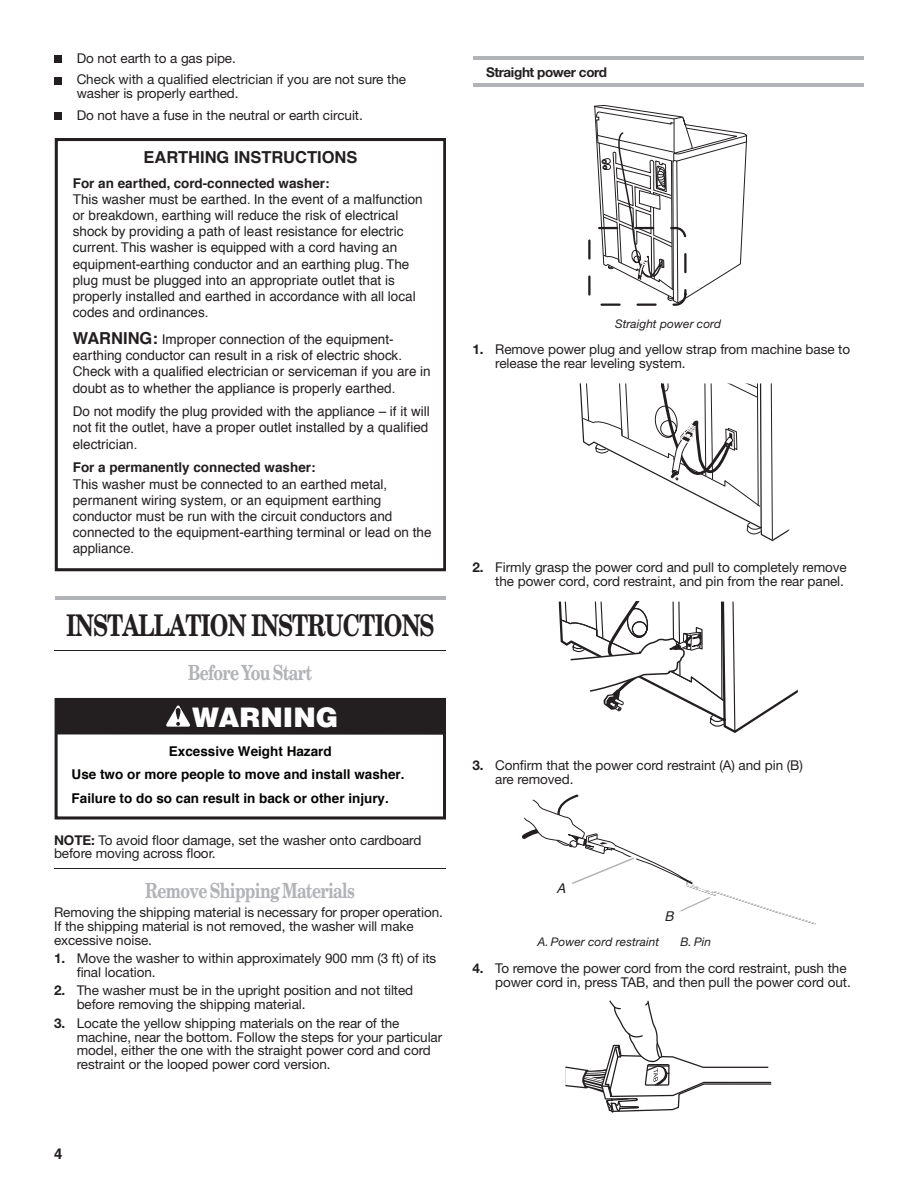
<style>
.page{position:relative;width:918px;height:1188px;background:#fff}
.page>*{position:absolute;margin:0;border:0;box-sizing:border-box;transform-origin:0 0}
.t1{font:700 29.85px "New Century Schlbk";letter-spacing:-.035em;color:#231f20;scale:.75 1}
.t2{font:900 27px "Helvetica";color:#fff}
.t3{font:700 20.85px "New Century Schlbk";letter-spacing:-.04em;color:#b2b3b7;scale:.76 1}
.t4{font:700 16.5px "Helvetica";color:#231f20}
.t5{font:700 15px "Helvetica";color:#231f20}
.t6{font:13.5px/13.8px "Helvetica Neue";letter-spacing:-.005em;color:#231f20}
.t7{font:13.5px/16.2px "Helvetica";color:#231f20}
.t8{font:700 13.5px/23.2px "Helvetica";color:#040503}
.t9{font:700 13.5px "Helvetica";color:#231f20}
.t10{font:700 13.5px "Helvetica Neue";letter-spacing:-.025em;color:#231f20}
.t11{font:italic 13.5px "Helvetica";color:#231f20}
.t12{font:italic 11.85px "Helvetica Neue";letter-spacing:.005em;color:#231f20}
.s1{font-weight:700;font-size:16.5px}
.s2{font-weight:700}
</style>
<div class="page">
<div style="left:54px;top:56px;width:8px;height:7px;background:#231f20"></div>
<div style="left:54px;top:77px;width:8px;height:7px;background:#231f20"></div>
<div style="left:54px;top:112px;width:8px;height:8px;background:#231f20"></div>
<hr style="left:57px;top:596px;width:389px;height:3px;background:#b2b3b7">
<hr style="left:55px;top:651px;width:391px;height:1px;background:#231f20">
<hr style="left:55px;top:868px;width:391px;height:1px;background:#231f20">
<hr style="left:475px;top:56px;width:389px;height:3px;background:#b2b3b7">
<hr style="left:475px;top:83px;width:389px;height:3px;background:#b2b3b7">
<div style="left:55px;top:138px;width:391px;height:433px;border:3px solid #231f20"></div>
<div style="left:55px;top:698px;width:391px;height:122px;border:3px solid #231f20"></div>
<div style="left:56px;top:698px;width:388px;height:37px;background:#231f20"></div>
<svg style="left:166px;top:705px;width:24px;height:22px"></svg>
<div style="left:588px;top:227px;width:99px;height:79px;border:2px dashed #231f20;border-radius:10px"></div>
<svg style="left:593px;top:105px;width:155px;height:201px"></svg>
<svg style="left:579px;top:383px;width:211px;height:159px"></svg>
<svg style="left:558px;top:602px;width:240px;height:131px"></svg>
<svg style="left:522px;top:794px;width:294px;height:131px"></svg>
<svg style="left:565px;top:1000px;width:207px;height:113px"></svg>
<p class="t6" style="left:77px;top:47px;width:331px;line-height:21.5px">Do not earth to a gas pipe.<br>Check with a qualified electrician if you are not sure the</p>
<p class="t6" style="left:77px;top:83px;width:288px;line-height:21.3px">washer is properly earthed.<br>Do not have a fuse in the neutral or earth circuit.</p>
<p class="t4" style="left:144px;top:144px;width:215px">EARTHING INSTRUCTIONS</p>
<p class="t9" style="left:73px;top:172px;width:258px">For an earthed, cord-connected washer:</p>
<p class="t7" style="left:73px;top:191px;width:351px">This washer must be earthed. In the event of a malfunction or breakdown, earthing will reduce the risk of electrical shock by providing a path of least resistance for electric current. This washer is equipped with a cord having an equipment-earthing conductor and an earthing plug. The plug must be plugged into an appropriate outlet that is properly installed and earthed in accordance with all local codes and ordinances.</p>
<p class="t7" style="left:73px;top:332px;width:360px"><span class="s1">WARNING:</span> Improper connection of the equipment&shy;earthing conductor can result in a risk of electric shock.<br>Check with a qualified electrician or serviceman if you are in doubt as to whether the appliance is properly earthed.</p>
<p class="t7" style="left:73px;top:404px;width:358px;text-align:justify">Do not modify the plug provided with the appliance – if it will not fit the outlet, have a proper outlet installed by a qualified electrician.</p>
<p class="t9" style="left:73px;top:457px;width:244px">For a permanently connected washer:</p>
<p class="t7" style="left:73px;top:476px;width:360px">This washer must be connected to an earthed metal, permanent wiring system, or an equipment earthing conductor must be run with the circuit conductors and connected to the equipment-earthing terminal or lead on the appliance.</p>
<h1 class="t1" style="left:66px;top:606px;width:493px">INSTALLATION INSTRUCTIONS</h1>
<h3 class="t3" style="left:188px;top:659px;width:165px">Before You Start</h3>
<h2 class="t2" style="left:192px;top:699px;width:148px">WARNING</h2>
<p class="t8" style="left:72px;top:740px;width:335px;text-indent:97px">Excessive Weight Hazard<br>Use two or more people to move and install washer.<br>Failure to do so can result in back or other injury.</p>
<p class="t6" style="left:54px;top:833px;width:369px"><span class="s2">NOTE:</span> To avoid floor damage, set the washer onto cardboard before moving across floor.</p>
<h3 class="t3" style="left:145px;top:877px;width:278px">Remove Shipping Materials</h3>
<p class="t6" style="left:54px;top:905px;width:390px">Removing the shipping material is necessary for proper operation.<br>If the shipping material is not removed, the washer will make excessive noise.</p>
<p class="t6" style="left:77px;top:951px;width:361px;text-indent:-23px"><span class="s2">1.</span> Move the washer to within approximately 900 mm (3 ft) of its final location.</p>
<p class="t6" style="left:77px;top:983px;width:338px;text-indent:-23px"><span class="s2">2.</span> The washer must be in the upright position and not tilted before removing the shipping material.</p>
<p class="t6" style="left:77px;top:1016px;width:367px;text-indent:-23px"><span class="s2">3.</span> Locate the yellow shipping materials on the rear of the machine, near the bottom. Follow the steps for your particular model, either the one with the straight power cord and cord restraint or the looped power cord version.</p>
<p class="t10" style="left:486px;top:63px;width:122px">Straight power cord</p>
<p class="t12" style="left:615px;top:316px;width:108px">Straight power cord</p>
<p class="t6" style="left:495px;top:342px;width:356px;text-indent:-23px"><span class="s2">1.</span> Remove power plug and yellow strap from machine base to release the rear leveling system.</p>
<p class="t6" style="left:473px;top:561px;width:376px;text-align:right"><span class="s2">2.</span> Firmly grasp the power cord and pull to completely remove the power cord, cord restraint, and pin from the rear panel.</p>
<p class="t6" style="left:495px;top:758px;width:309px;text-indent:-23px"><span class="s2">3.</span> Confirm that the power cord restraint (A) and pin (B) are removed.</p>
<p class="t11" style="left:557px;top:878px;width:15px">A</p>
<p class="t11" style="left:665px;top:906px;width:15px">B</p>
<p class="t12" style="left:537px;top:935px;width:123px">A. Power cord restraint</p>
<p class="t12" style="left:680px;top:935px;width:32px">B. Pin</p>
<p class="t6" style="left:495px;top:961px;width:357px;text-indent:-23px"><span class="s2">4.</span> To remove the power cord from the cord restraint, push the power cord in, press TAB, and then pull the power cord out.</p>
<p class="t5" style="left:54px;top:1142px;width:10px">4</p>
</div>
